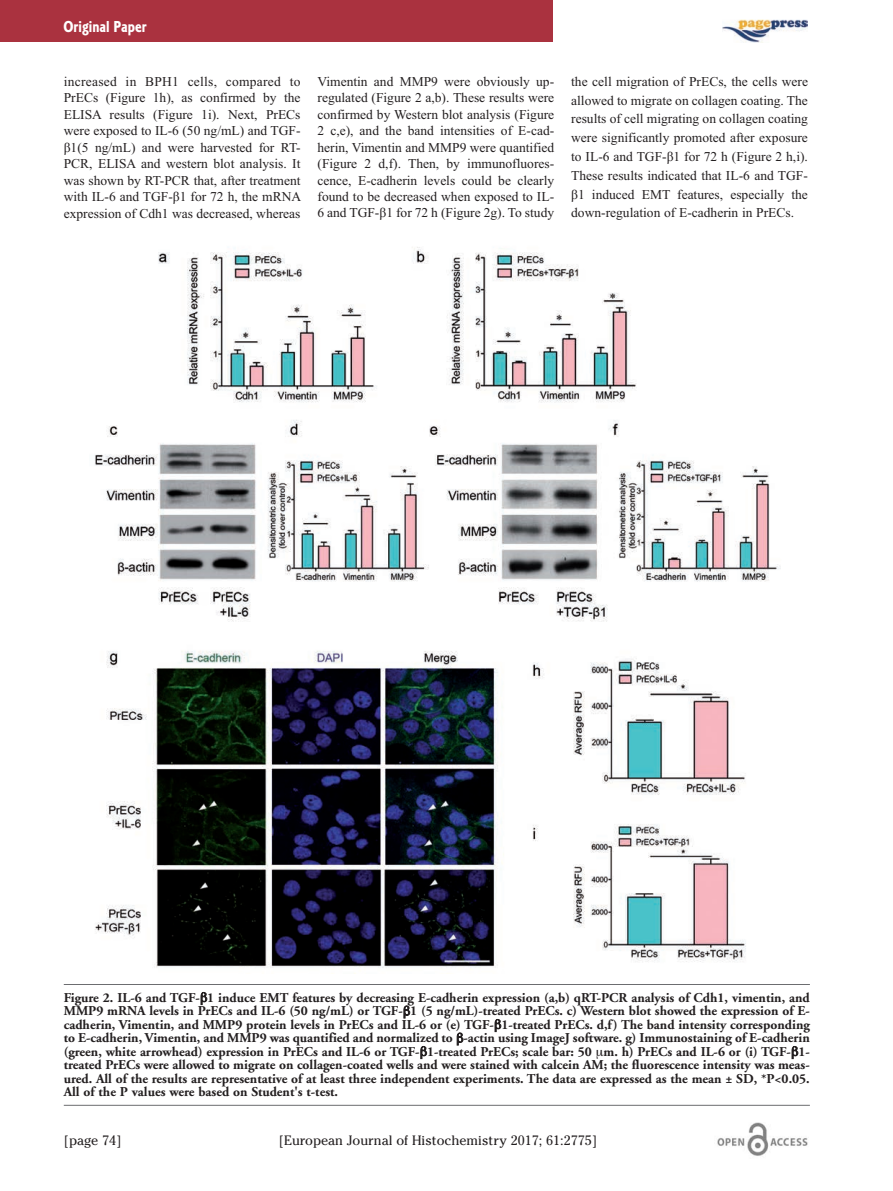
<style>
.page{position:relative;width:893px;height:1191px;background:#fff}
.page>*{position:absolute;margin:0;border:0;box-sizing:border-box;transform-origin:0 0}
.t1{font:16.5px "Corinthian Bold Condensed Plain";color:#fff}
.t2{font:13.5px/16.5px "Times New Roman";color:#231f20;text-align:justify}
.t3{font:700 13.5px/13.5px "Adobe Garamond";color:#231f20;text-align:justify}
.t4{font:13.5px "Cheltenham";color:#231f20}
</style>
<div class="page">
<div style="left:0;top:0;width:553px;height:42px;background:#aa323f"></div>
<img style="left:717px;top:1123px;width:91px;height:33px">
<img style="left:723px;top:19px;width:84px;height:24px">
<hr style="left:64px;top:984px;width:746px;height:1px;background:#6c6d70">
<hr style="left:64px;top:1105px;width:746px;height:1px;background:#6c6d70">
<img style="left:95px;top:247px;width:686px;height:723px">
<p class="t1" style="left:63px;top:21px;width:85px">Original Paper</p>
<p class="t2" style="left:64px;top:73px;width:239px">increased in BPH1 cells, compared to PrECs (Figure 1h), as confirmed by the ELISA results (Figure 1i). Next, PrECs were exposed to IL-6 (50 ng/mL) and TGF&shy;β1(5 ng/mL) and were harvested for RT-PCR, ELISA and western blot analysis. It was shown by RT-PCR that, after treatment with IL-6 and TGF-β1 for 72 h, the mRNA expression of Cdh1 was decreased, whereas</p>
<p class="t2" style="left:317px;top:73px;width:238px">Vimentin and MMP9 were obviously up&shy;regulated (Figure 2 a,b). These results were confirmed by Western blot analysis (Figure 2 c,e), and the band intensities of E-cad&shy;herin, Vimentin and MMP9 were quantified (Figure 2 d,f). Then, by immunofluores&shy;cence, E-cadherin levels could be clearly found to be decreased when exposed to IL-6 and TGF-β1 for 72 h (Figure 2g). To study</p>
<p class="t2" style="left:571px;top:72px;width:238px;line-height:18.8px">the cell migration of PrECs, the cells were allowed to migrate on collagen coating. The results of cell migrating on collagen coating were significantly promoted after exposure to IL-6 and TGF-β1 for 72 h (Figure 2 h,i).<br>These results indicated that IL-6 and TGF&shy;β1 induced EMT features, especially the down-regulation of E-cadherin in PrECs.</p>
<p class="t3" style="left:64px;top:992px;width:748px">Figure 2. IL-6 and TGF- 1 induce EMT features by decreasing E-cadherin expression (a,b) qRT-PCR analysis of Cdh1, vimentin, and MMP9 mRNA levels in PrECs and IL-6 (50 ng/mL) or TGF- 1 (5 ng/mL)-treated PrECs. c) Western blot showed the expression of E&shy;cadherin, Vimentin, and MMP9 protein levels in PrECs and IL-6 or (e) TGF- 1-treated PrECs. d,f) The band intensity corresponding to E-cadherin, Vimentin, and MMP9 was quantified and normalized to -actin using ImageJ software. g) Immunostaining of E-cadherin (green, white arrowhead) expression in PrECs and IL-6 or TGF- 1-treated PrECs; scale bar: 50 m. h) PrECs and IL-6 or (i) TGF- 1- treated PrECs were allowed to migrate on collagen-coated wells and were stained with calcein AM; the fluorescence intensity was meas&shy;ured. All of the results are representative of at least three independent experiments. The data are expressed as the mean ± SD, *P&lt;0.05.<br>All of the P values were based on Student's t-test.</p>
<p class="t4" style="left:64px;top:1132px;width:59px">[page 74]</p>
<p class="t4" style="left:279px;top:1132px;width:320px">[European Journal of Histochemistry 2017; 61:2775]</p>
</div>
